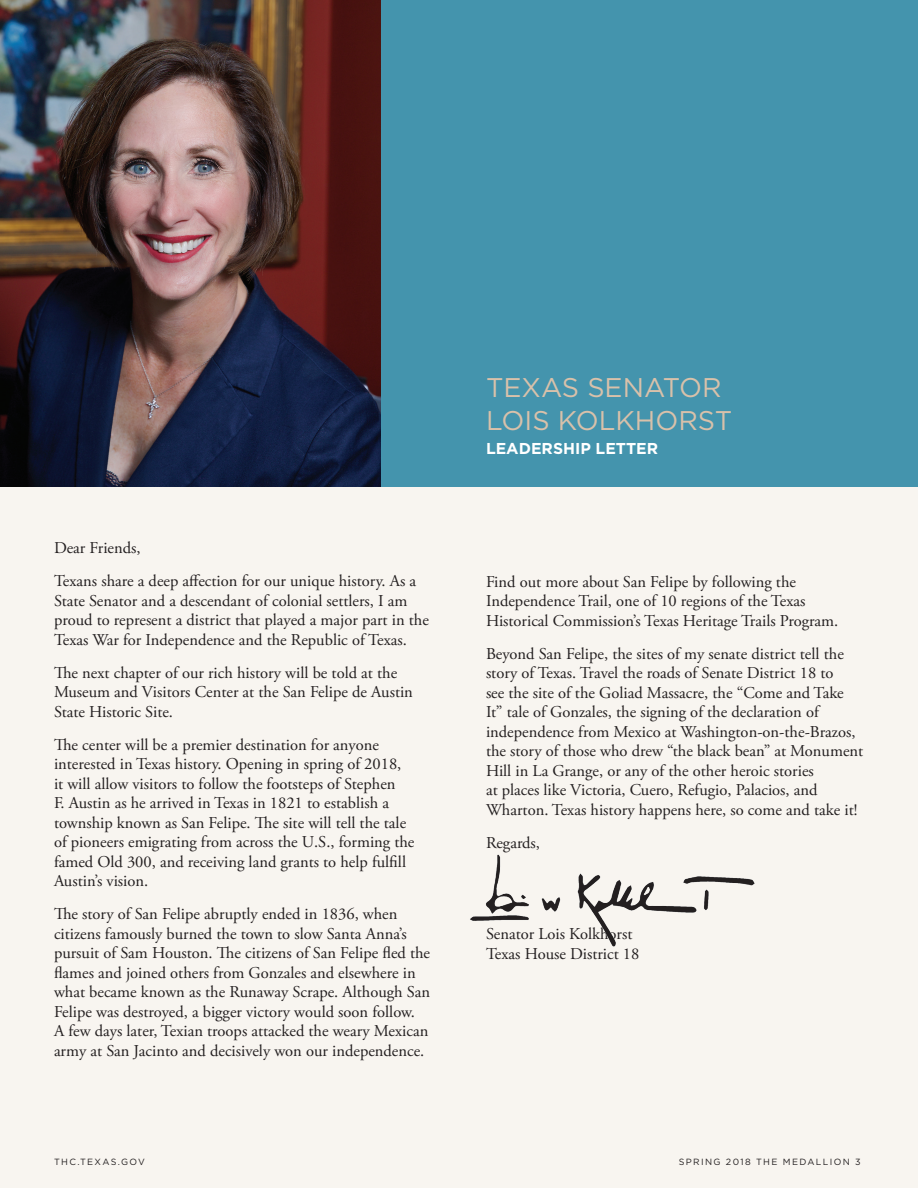
<style>
.page{position:relative;width:918px;height:1188px;background:#fff}
.page>*{position:absolute;margin:0;border:0;box-sizing:border-box;transform-origin:0 0}
.t1{font:27px/32.4px "Gotham";color:#d9c1aa}
.t2{font:16.5px/19.5px "Adobe Garamond Pro";color:#231f20}
.t3{font:700 15.75px "Gotham";color:#fff}
.t4{font:9px "Gotham";letter-spacing:.15em;color:#231f20}
</style>
<div class="page">
<div style="left:0;top:487px;width:918px;height:701px;background:#f8f5f0"></div>
<div style="left:0;top:0;width:918px;height:487px;background:#4494ad"></div>
<img style="left:0;top:0;width:380px;height:486px">
<img style="left:470px;top:854px;width:285px;height:93px">
<p class="t2" style="left:54px;top:532px;width:364px;line-height:33px">Dear Friends,<br>Texans share a deep affection for our unique history. As a</p>
<p class="t2" style="left:54px;top:591px;width:376px">State Senator and a descendant of colonial settlers, I am proud to represent a district that played a major part in the<br>Texas War for Independence and the Republic of Texas.</p>
<p class="t2" style="left:54px;top:663px;width:360px">The next chapter of our rich history will be told at the<br>Museum and Visitors Center at the San Felipe de Austin<br>State Historic Site.</p>
<p class="t2" style="left:54px;top:735px;width:362px">The center will be a premier destination for anyone interested in Texas history. Opening in spring of 2018, it will allow visitors to follow the footsteps of Stephen<br>F. Austin as he arrived in Texas in 1821 to establish a township known as San Felipe. The site will tell the tale of pioneers emigrating from across the U.S., forming the famed Old 300, and receiving land grants to help fulfill Austin’s vision.</p>
<p class="t2" style="left:54px;top:905px;width:378px">The story of San Felipe abruptly ended in 1836, when citizens famously burned the town to slow Santa Anna’s pursuit of Sam Houston. The citizens of San Felipe fled the flames and joined others from Gonzales and elsewhere in what became known as the Runaway Scrape. Although San Felipe was destroyed, a bigger victory would soon follow.<br>A few days later, Texian troops attacked the weary Mexican army at San Jacinto and decisively won our independence.</p>
<h1 class="t1" style="left:486px;top:371px;width:248px">TEXAS SENATOR<br>LOIS KOLKHORST</h1>
<p class="t3" style="left:486px;top:438px;width:174px">LEADERSHIP LETTER</p>
<p class="t2" style="left:486px;top:572px;width:354px">Find out more about San Felipe by following the<br>Independence Trail, one of 10 regions of the Texas<br>Historical Commission’s Texas Heritage Trails Program.</p>
<p class="t2" style="left:486px;top:644px;width:379px">Beyond San Felipe, the sites of my senate district tell the story of Texas. Travel the roads of Senate District 18 to<br>see the site of the Goliad Massacre, the “Come and Take It” tale of Gonzales, the signing of the declaration of independence from Mexico at Washington-on-the-Brazos, the story of those who drew “the black bean” at Monument Hill in La Grange, or any of the other heroic stories<br>at places like Victoria, Cuero, Refugio, Palacios, and Wharton. Texas history happens here, so come and take it!</p>
<p class="t2" style="left:486px;top:833px;width:56px">Regards,</p>
<p class="t2" style="left:486px;top:925px;width:155px">Senator Lois Kolkhorst<br>Texas House District 18</p>
<p class="t4" style="left:54px;top:1156px;width:92px">THC.TEXAS.GOV</p>
<p class="t4" style="left:679px;top:1156px;width:183px">SPRING 2018 THE MEDALLION 3</p>
</div>
